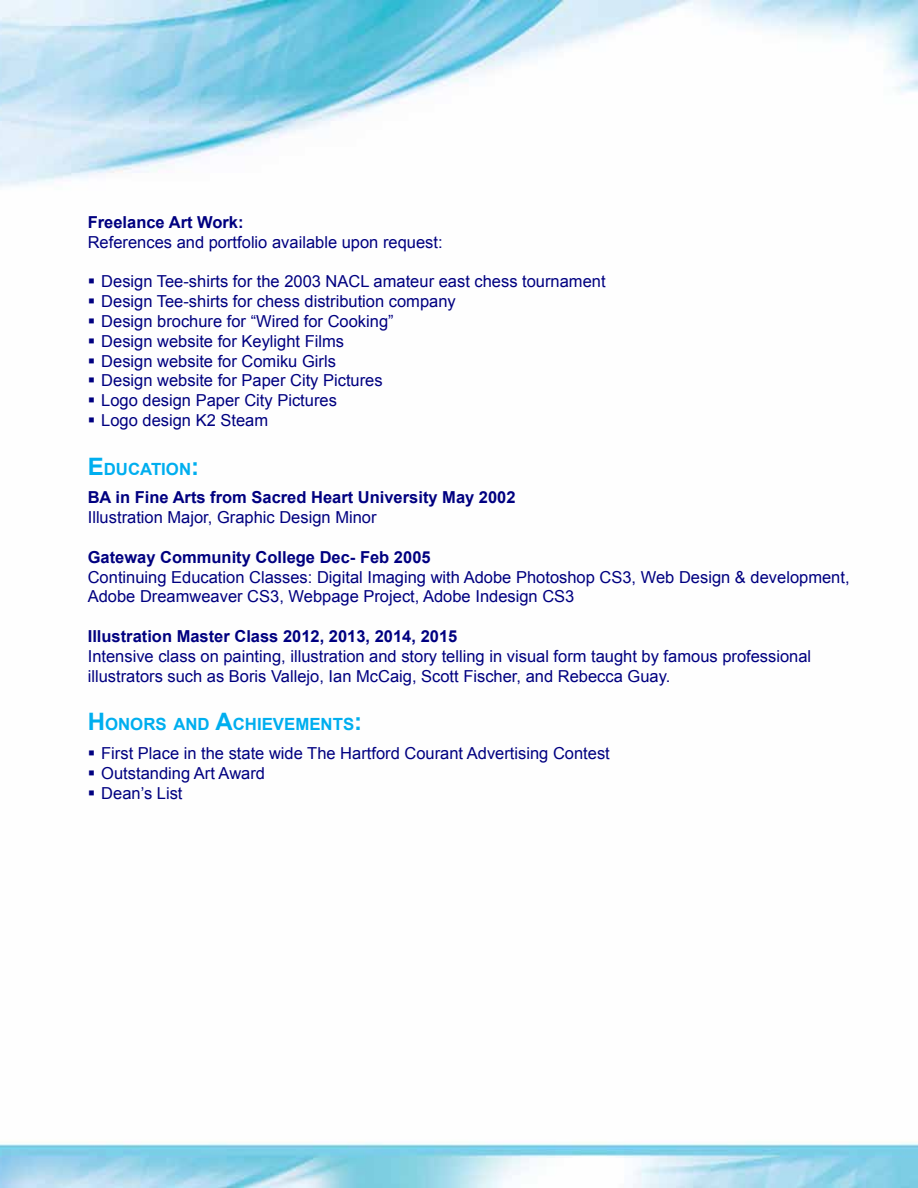
<style>
.page{position:relative;width:918px;height:1188px;background:#fff}
.page>*{position:absolute;margin:0;border:0;box-sizing:border-box;transform-origin:0 0}
.t1{font:700 16.8px "Arial";color:#00aeef}
.t2{font:16.5px/19.8px "Arial";color:#000080}
.t3{font:700 16.5px "Arial";color:#000080}
.s1{font-size:24px}
</style>
<div class="page">
<img style="left:0;top:0;width:918px;height:1188px">
<svg style="left:95px;top:287px;width:17px;height:1px"></svg>
<svg style="left:95px;top:307px;width:17px;height:1px"></svg>
<svg style="left:95px;top:327px;width:17px;height:1px"></svg>
<svg style="left:95px;top:347px;width:17px;height:1px"></svg>
<svg style="left:95px;top:367px;width:17px;height:1px"></svg>
<svg style="left:95px;top:386px;width:17px;height:1px"></svg>
<svg style="left:95px;top:406px;width:17px;height:1px"></svg>
<svg style="left:95px;top:426px;width:17px;height:1px"></svg>
<svg style="left:95px;top:759px;width:17px;height:1px"></svg>
<svg style="left:95px;top:779px;width:17px;height:1px"></svg>
<svg style="left:95px;top:799px;width:17px;height:1px"></svg>
<p class="t3" style="left:88px;top:211px;width:157px">Freelance Art Work:</p>
<p class="t2" style="left:88px;top:232px;width:356px">References and portfolio available upon request:</p>
<p class="t2" style="left:88px;top:272px;width:519px">▪ Design Tee-shirts for the 2003 NACL amateur east chess tournament</p>
<p class="t2" style="left:88px;top:292px;width:370px">▪ Design Tee-shirts for chess distribution company</p>
<p class="t2" style="left:88px;top:311px;width:307px">▪ Design brochure for “Wired for Cooking”</p>
<p class="t2" style="left:88px;top:331px;width:258px">▪ Design website for Keylight Films</p>
<p class="t2" style="left:88px;top:351px;width:250px">▪ Design website for Comiku Girls</p>
<p class="t2" style="left:88px;top:371px;width:297px">▪ Design website for Paper City Pictures</p>
<p class="t2" style="left:88px;top:391px;width:251px">▪ Logo design Paper City Pictures</p>
<p class="t2" style="left:88px;top:410px;width:182px">▪ Logo design K2 Steam</p>
<p class="t1" style="left:88px;top:458px;width:113px"><span class="s1">E</span>DUCATION<span class="s1">:</span></p>
<p class="t3" style="left:88px;top:487px;width:429px">BA in Fine Arts from Sacred Heart University May 2002</p>
<p class="t2" style="left:88px;top:508px;width:290px">Illustration Major, Graphic Design Minor</p>
<p class="t3" style="left:88px;top:546px;width:344px">Gateway Community College Dec- Feb 2005</p>
<p class="t2" style="left:88px;top:567px;width:763px">Continuing Education Classes: Digital Imaging with Adobe Photoshop CS3, Web Design &amp; development,<br>Adobe Dreamweaver CS3, Webpage Project, Adobe Indesign CS3</p>
<p class="t3" style="left:88px;top:625px;width:371px">Illustration Master Class 2012, 2013, 2014, 2015</p>
<p class="t2" style="left:88px;top:646px;width:725px">Intensive class on painting, illustration and story telling in visual form taught by famous professional illustrators such as Boris Vallejo, Ian McCaig, Scott Fischer, and Rebecca Guay.</p>
<p class="t1" style="left:88px;top:713px;width:276px"><span class="s1">H</span>ONORS AND <span class="s1">A</span>CHIEVEMENTS <span class="s1">:</span></p>
<p class="t2" style="left:88px;top:743px;width:524px">▪ First Place in the state wide The Hartford Courant Advertising Contest</p>
<p class="t2" style="left:88px;top:763px;width:179px">▪ Outstanding Art Award</p>
<p class="t2" style="left:88px;top:783px;width:96px">▪ Dean’s List</p>
</div>
